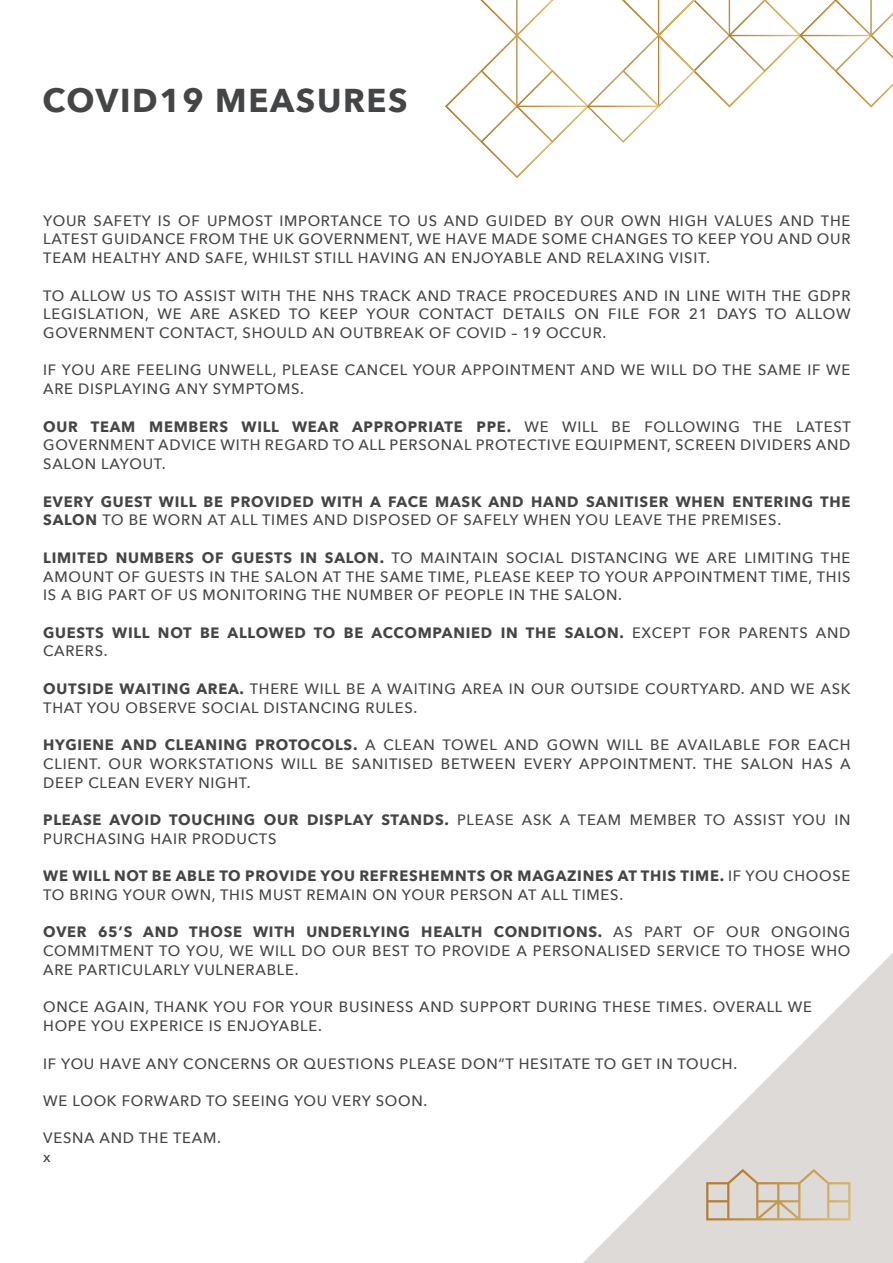
<style>
.page{position:relative;width:893px;height:1263px;background:#fff}
.page>*{position:absolute;margin:0;border:0;box-sizing:border-box;transform-origin:0 0}
.t1{font:700 33px "Avenir Next";letter-spacing:.05em;color:#444546}
.t2{font:500 15px/18.8px "Avenir Next";letter-spacing:.05em;color:#444546;text-align:justify}
.t3{font:700 15px/18.8px "Avenir Next";letter-spacing:.05em;color:#444546}
.s1{font-weight:700}
.s2{font-weight:500}
</style>
<div class="page">
<svg style="left:445px;top:0;width:448px;height:178px"></svg>
<svg style="left:583px;top:953px;width:310px;height:310px"></svg>
<svg style="left:706px;top:1169px;width:144px;height:51px;background:#d8cdbd"></svg>
<h1 class="t1" style="left:42px;top:72px;width:367px">COVID19 MEASURES</h1>
<p class="t2" style="left:43px;top:210px;width:809px">YOUR SAFETY IS OF UPMOST IMPORTANCE TO US AND GUIDED BY OUR OWN HIGH VALUES AND THE LATEST GUIDANCE FROM THE UK GOVERNMENT, WE HAVE MADE SOME CHANGES TO KEEP YOU AND OUR TEAM HEALTHY AND SAFE, WHILST STILL HAVING AN ENJOYABLE AND RELAXING VISIT.</p>
<p class="t2" style="left:43px;top:285px;width:809px">TO ALLOW US TO ASSIST WITH THE NHS TRACK AND TRACE PROCEDURES AND IN LINE WITH THE GDPR LEGISLATION, WE ARE ASKED TO KEEP YOUR CONTACT DETAILS ON FILE FOR 21 DAYS TO ALLOW GOVERNMENT CONTACT, SHOULD AN OUTBREAK OF COVID – 19 OCCUR.</p>
<p class="t2" style="left:43px;top:360px;width:809px">IF YOU ARE FEELING UNWELL, PLEASE CANCEL YOUR APPOINTMENT AND WE WILL DO THE SAME IF WE<br>ARE DISPLAYING ANY SYMPTOMS.</p>
<p class="t2" style="left:43px;top:416px;width:809px"><span class="s1">OUR TEAM MEMBERS WILL WEAR APPROPRIATE PPE.</span> WE WILL BE FOLLOWING THE LATEST GOVERNMENT ADVICE WITH REGARD TO ALL PERSONAL PROTECTIVE EQUIPMENT, SCREEN DIVIDERS AND SALON LAYOUT.</p>
<p class="t3" style="left:43px;top:492px;width:809px">EVERY GUEST WILL BE PROVIDED WITH A FACE MASK AND HAND SANITISER WHEN ENTERING THE<br>SALON <span class="s2">TO BE WORN AT ALL TIMES AND DISPOSED OF SAFELY WHEN YOU LEAVE THE PREMISES.</span></p>
<p class="t2" style="left:43px;top:548px;width:809px"><span class="s1">LIMITED NUMBERS OF GUESTS IN SALON.</span> TO MAINTAIN SOCIAL DISTANCING WE ARE LIMITING THE AMOUNT OF GUESTS IN THE SALON AT THE SAME TIME, PLEASE KEEP TO YOUR APPOINTMENT TIME, THIS IS A BIG PART OF US MONITORING THE NUMBER OF PEOPLE IN THE SALON.</p>
<p class="t3" style="left:43px;top:623px;width:809px">GUESTS WILL NOT BE ALLOWED TO BE ACCOMPANIED IN THE SALON. <span class="s2">EXCEPT FOR PARENTS AND<br>CARERS.</span></p>
<p class="t2" style="left:43px;top:679px;width:809px"><span class="s1">OUTSIDE WAITING AREA.</span> THERE WILL BE A WAITING AREA IN OUR OUTSIDE COURTYARD. AND WE ASK<br>THAT YOU OBSERVE SOCIAL DISTANCING RULES.</p>
<p class="t2" style="left:43px;top:735px;width:809px"><span class="s1">HYGIENE AND CLEANING PROTOCOLS.</span> A CLEAN TOWEL AND GOWN WILL BE AVAILABLE FOR EACH CLIENT. OUR WORKSTATIONS WILL BE SANITISED BETWEEN EVERY APPOINTMENT. THE SALON HAS A DEEP CLEAN EVERY NIGHT.</p>
<p class="t2" style="left:43px;top:810px;width:809px"><span class="s1">PLEASE AVOID TOUCHING OUR DISPLAY STANDS.</span> PLEASE ASK A TEAM MEMBER TO ASSIST YOU IN<br>PURCHASING HAIR PRODUCTS</p>
<p class="t2" style="left:43px;top:866px;width:809px"><span class="s1">WE WILL NOT BE ABLE TO PROVIDE YOU REFRESHEMNTS OR MAGAZINES AT THIS TIME.</span> IF YOU CHOOSE<br>TO BRING YOUR OWN, THIS MUST REMAIN ON YOUR PERSON AT ALL TIMES.</p>
<p class="t2" style="left:43px;top:922px;width:809px"><span class="s1">OVER 65’S AND THOSE WITH UNDERLYING HEALTH CONDITIONS.</span> AS PART OF OUR ONGOING COMMITMENT TO YOU, WE WILL DO OUR BEST TO PROVIDE A PERSONALISED SERVICE TO THOSE WHO ARE PARTICULARLY VULNERABLE.</p>
<p class="t2" style="left:43px;top:997px;width:770px">ONCE AGAIN, THANK YOU FOR YOUR BUSINESS AND SUPPORT DURING THESE TIMES. OVERALL WE<br>HOPE YOU EXPERICE IS ENJOYABLE.</p>
<p class="t2" style="left:43px;top:1053px;width:696px">IF YOU HAVE ANY CONCERNS OR QUESTIONS PLEASE DON”T HESITATE TO GET IN TOUCH.</p>
<p class="t2" style="left:43px;top:1091px;width:386px">WE LOOK FORWARD TO SEEING YOU VERY SOON.</p>
<p class="t2" style="left:43px;top:1128px;width:179px">VESNA AND THE TEAM. x</p>
</div>
